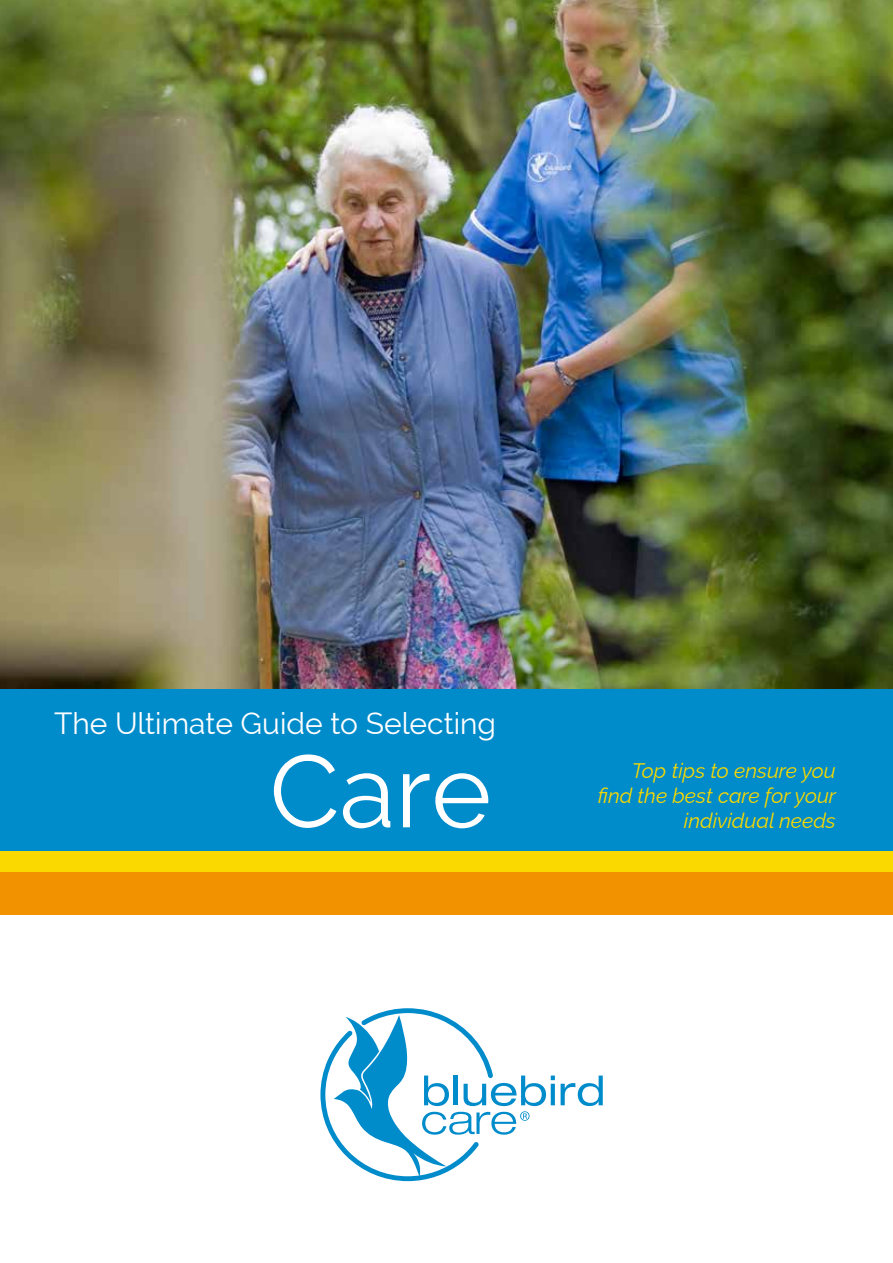
<style>
.page{position:relative;width:893px;height:1263px;background:#fff}
.page>*{position:absolute;margin:0;border:0;box-sizing:border-box;transform-origin:0 0}
.t1{font:102px "Raleway";color:#fff}
.t2{font:30px "Raleway";color:#fff}
.t3{font:italic 21px/25.2px "Raleway";color:#f9d900;text-align:right}
</style>
<div class="page">
<img style="left:0;top:0;width:893px;height:689px">
<div style="left:0;top:850px;width:893px;height:22px;background:#f9d900"></div>
<div style="left:0;top:872px;width:893px;height:42px;background:#f39200"></div>
<div style="left:0;top:689px;width:893px;height:161px;background:#008bcb"></div>
<svg style="left:561px;top:1075px;width:42px;height:31px"></svg>
<svg style="left:320px;top:1008px;width:235px;height:173px"></svg>
<h2 class="t2" style="left:54px;top:706px;width:443px">The Ultimate Guide to Selecting</h2>
<h1 class="t1" style="left:269px;top:732px;width:223px">Care</h1>
<p class="t3" style="left:598px;top:755px;width:240px">Top tips to ensure you find the best care for your individual needs</p>
</div>
